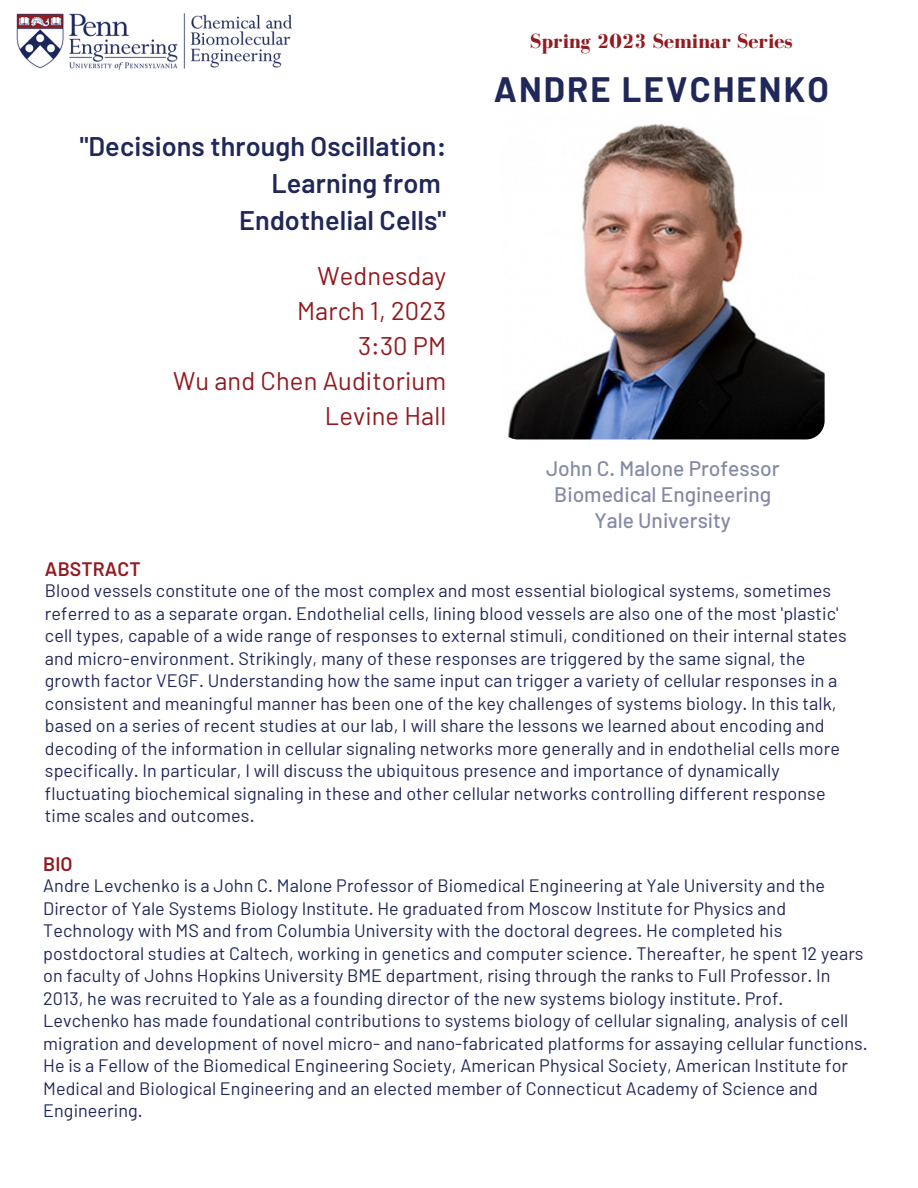
<style>
.page{position:relative;width:918px;height:1188px;background:#fff}
.page>*{position:absolute;margin:0;border:0;box-sizing:border-box;transform-origin:0 0}
.t1{font:700 34.5px "Barlow";letter-spacing:.06em;color:#202859}
.t2{font:600 27px/37.2px "Barlow";letter-spacing:.005em;color:#202859;text-align:right}
.t3{font:25.5px/34.8px "Barlow";letter-spacing:.005em;color:#911b20;text-align:right}
.t4{font:500 21px/25.8px "Barlow";color:#848aa5;text-align:center}
.t5{font:700 21px "Bodoni FLF";color:#911b20}
.t6{font:600 19.5px "Barlow";letter-spacing:.005em;color:#911b20}
.t7{font:18px/22.5px "Barlow";letter-spacing:.005em;color:#202859}
</style>
<div class="page">
<img style="left:16px;top:14px;width:276px;height:56px">
<img style="left:499px;top:114px;width:326px;height:325px;border-radius:19px">
<h2 class="t2" style="left:80px;top:126px;width:368px">"Decisions through Oscillation:<br>Learning from<br>Endothelial Cells"</h2>
<h3 class="t3" style="left:173px;top:257px;width:275px">Wednesday<br>March 1, 2023<br>3:30 PM<br>Wu and Chen Auditorium<br>Levine Hall</h3>
<p class="t5" style="left:530px;top:30px;width:264px">Spring 2023 Seminar Series</p>
<h1 class="t1" style="left:494px;top:68px;width:337px">ANDRE LEVCHENKO</h1>
<p class="t4" style="left:546px;top:455px;width:235px">John C. Malone Professor<br>Biomedical Engineering<br>Yale University</p>
<p class="t6" style="left:45px;top:557px;width:97px">ABSTRACT</p>
<p class="t7" style="left:45px;top:579px;width:804px">Blood vessels constitute one of the most complex and most essential biological systems, sometimes referred to as a separate organ. Endothelial cells, lining blood vessels are also one of the most 'plastic' cell types, capable of a wide range of responses to external stimuli, conditioned on their internal states and micro-environment. Strikingly, many of these responses are triggered by the same signal, the growth factor VEGF. Understanding how the same input can trigger a variety of cellular responses in a consistent and meaningful manner has been one of the key challenges of systems biology. In this talk, based on a series of recent studies at our lab, I will share the lessons we learned about encoding and decoding of the information in cellular signaling networks more generally and in endothelial cells more specifically. In particular, I will discuss the ubiquitous presence and importance of dynamically fluctuating biochemical signaling in these and other cellular networks controlling different response time scales and outcomes.</p>
<p class="t6" style="left:43px;top:852px;width:31px">BIO</p>
<p class="t7" style="left:43px;top:874px;width:826px">Andre Levchenko is a John C. Malone Professor of Biomedical Engineering at Yale University and the Director of Yale Systems Biology Institute. He graduated from Moscow Institute for Physics and Technology with MS and from Columbia University with the doctoral degrees. He completed his postdoctoral studies at Caltech, working in genetics and computer science. Thereafter, he spent 12 years on faculty of Johns Hopkins University BME department, rising through the ranks to Full Professor. In 2013, he was recruited to Yale as a founding director of the new systems biology institute. Prof.<br>Levchenko has made foundational contributions to systems biology of cellular signaling, analysis of cell migration and development of novel micro- and nano-fabricated platforms for assaying cellular functions.<br>He is a Fellow of the Biomedical Engineering Society, American Physical Society, American Institute for Medical and Biological Engineering and an elected member of Connecticut Academy of Science and Engineering.</p>
</div>
